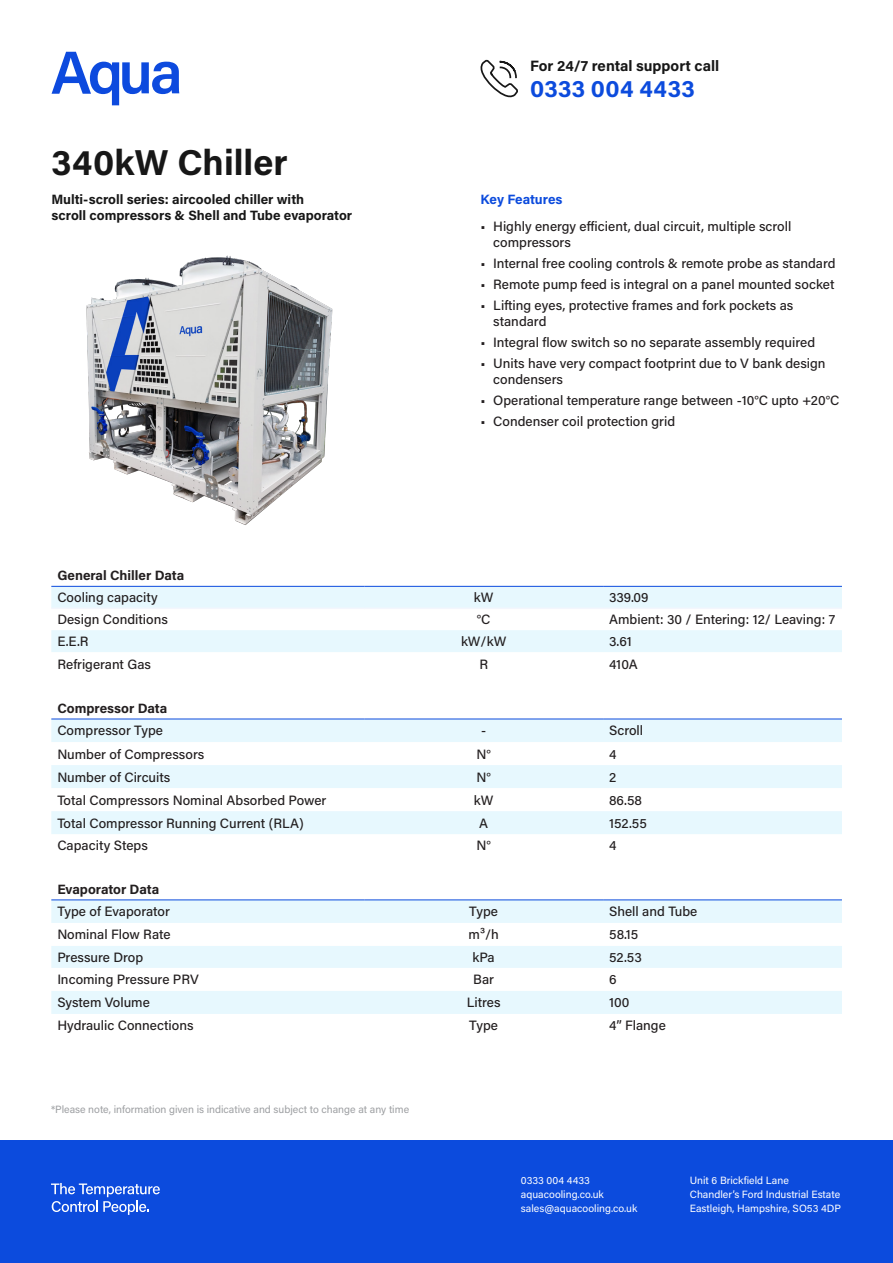
<style>
.page{position:relative;width:893px;height:1263px;background:#fff}
.page>*{position:absolute;margin:0;border:0;box-sizing:border-box;transform-origin:0 0}
.t1{font:700 36px "Acumin Pro";color:#171717}
.t2{font:700 24px "Acumin Pro";letter-spacing:.01em;color:#0c4bdd}
.t3{font:700 15px "Acumin Pro";color:#171717}
.t4{font:500 13.5px/16.2px "Acumin Pro";color:#231f20}
.t5{font:700 13.5px "Acumin Pro";color:#171717}
.t6{font:700 13.5px "Acumin Pro";color:#231f20}
.t7{font:700 13.5px "Acumin Pro";color:#0c4bdd}
.t8{font:10.5px "Acumin Pro";color:#fff}
.t9{font:10.5px "Acumin Pro";color:#9d9fa2}
</style>
<div class="page">
<svg style="left:52px;top:52px;width:127px;height:53px"></svg>
<svg style="left:51px;top:587px;width:791px;height:427px"></svg>
<svg style="left:51px;top:697px;width:791px;height:159px"></svg>
<div style="left:51px;top:720px;width:791px;height:114px;background:#e7f8fe"></div>
<svg style="left:51px;top:742px;width:791px;height:69px"></svg>
<hr style="left:51px;top:607px;width:313px;height:2px;background:#f3f6fd">
<hr style="left:364px;top:607px;width:239px;height:2px;background:#f3f6fd">
<hr style="left:603px;top:607px;width:239px;height:2px;background:#f3f6fd">
<hr style="left:51px;top:719px;width:313px;height:1px;background:#0c4bdd">
<hr style="left:364px;top:719px;width:239px;height:1px;background:#0c4bdd">
<hr style="left:603px;top:719px;width:239px;height:1px;background:#0c4bdd">
<hr style="left:51px;top:586px;width:313px;height:1px;background:#0c4bdd">
<hr style="left:364px;top:586px;width:239px;height:1px;background:#0c4bdd">
<hr style="left:603px;top:586px;width:239px;height:1px;background:#0c4bdd">
<hr style="left:51px;top:899px;width:313px;height:1px;background:#0c4bdd">
<hr style="left:364px;top:899px;width:239px;height:1px;background:#0c4bdd">
<hr style="left:603px;top:899px;width:239px;height:1px;background:#0c4bdd">
<div style="left:0;top:1140px;width:893px;height:123px;background:#0c4bdd"></div>
<svg style="left:480px;top:59px;width:38px;height:39px"></svg>
<img style="left:86px;top:255px;width:247px;height:270px">
<svg style="left:51px;top:1183px;width:109px;height:32px"></svg>
<p class="t1" style="left:51px;top:137px;width:238px">340kW Chiller</p>
<p class="t5" style="left:52px;top:189px;width:254px">Multi-scroll series: aircooled chiller with</p>
<p class="t5" style="left:52px;top:206px;width:302px">scroll compressors &amp; Shell and Tube evaporator</p>
<p class="t3" style="left:530px;top:55px;width:191px">For 24/7 rental support call</p>
<p class="t2" style="left:530px;top:72px;width:166px">0333 004 4433</p>
<p class="t7" style="left:480px;top:189px;width:84px">Key Features</p>
<p class="t4" style="left:493px;top:217px;width:300px;text-indent:-13px">• Highly energy efficient, dual circuit, multiple scroll compressors</p>
<p class="t4" style="left:480px;top:254px;width:357px">• Internal free cooling controls &amp; remote probe as standard</p>
<p class="t4" style="left:480px;top:275px;width:355px">• Remote pump feed is integral on a panel mounted socket</p>
<p class="t4" style="left:493px;top:296px;width:302px;text-indent:-13px">• Lifting eyes, protective frames and fork pockets as standard</p>
<p class="t4" style="left:480px;top:334px;width:336px">• Integral flow switch so no separate assembly required</p>
<p class="t4" style="left:493px;top:355px;width:334px;text-indent:-13px">• Units have very compact footprint due to V bank design condensers</p>
<p class="t4" style="left:480px;top:392px;width:361px">• Operational temperature range between -10°C upto +20°C</p>
<p class="t4" style="left:480px;top:413px;width:196px">• Condenser coil protection grid</p>
<p class="t6" style="left:57px;top:566px;width:128px">General Chiller Data</p>
<p class="t4" style="left:57px;top:589px;width:102px">Cooling capacity</p>
<p class="t4" style="left:474px;top:589px;width:21px">kW</p>
<p class="t4" style="left:609px;top:589px;width:41px">339.09</p>
<p class="t4" style="left:57px;top:611px;width:112px">Design Conditions</p>
<p class="t4" style="left:477px;top:611px;width:15px">°C</p>
<p class="t4" style="left:609px;top:611px;width:227px">Ambient: 30 / Entering: 12/ Leaving: 7</p>
<p class="t4" style="left:57px;top:633px;width:33px">E.E.R</p>
<p class="t4" style="left:461px;top:633px;width:47px">kW/kW</p>
<p class="t4" style="left:609px;top:633px;width:24px">3.61</p>
<p class="t4" style="left:57px;top:655px;width:95px">Refrigerant Gas</p>
<p class="t4" style="left:479px;top:655px;width:10px">R</p>
<p class="t4" style="left:609px;top:655px;width:30px">410A</p>
<p class="t6" style="left:57px;top:699px;width:111px">Compressor Data</p>
<p class="t4" style="left:57px;top:722px;width:107px">Compressor Type</p>
<p class="t4" style="left:481px;top:722px;width:7px">-</p>
<p class="t4" style="left:609px;top:722px;width:36px">Scroll</p>
<p class="t4" style="left:57px;top:745px;width:149px">Number of Compressors</p>
<p class="t4" style="left:476px;top:745px;width:16px">N°</p>
<p class="t4" style="left:609px;top:745px;width:9px">4</p>
<p class="t4" style="left:57px;top:768px;width:115px">Number of Circuits</p>
<p class="t4" style="left:476px;top:768px;width:16px">N°</p>
<p class="t4" style="left:609px;top:768px;width:9px">2</p>
<p class="t4" style="left:57px;top:791px;width:271px">Total Compressors Nominal Absorbed Power</p>
<p class="t4" style="left:474px;top:791px;width:21px">kW</p>
<p class="t4" style="left:609px;top:791px;width:35px">86.58</p>
<p class="t4" style="left:57px;top:814px;width:248px">Total Compressor Running Current (RLA)</p>
<p class="t4" style="left:479px;top:814px;width:10px">A</p>
<p class="t4" style="left:609px;top:814px;width:39px">152.55</p>
<p class="t4" style="left:57px;top:837px;width:92px">Capacity Steps</p>
<p class="t4" style="left:476px;top:837px;width:16px">N°</p>
<p class="t4" style="left:609px;top:837px;width:9px">4</p>
<p class="t6" style="left:57px;top:880px;width:103px">Evaporator Data</p>
<p class="t4" style="left:57px;top:903px;width:114px">Type of Evaporator</p>
<p class="t4" style="left:469px;top:903px;width:30px">Type</p>
<p class="t4" style="left:609px;top:903px;width:90px">Shell and Tube</p>
<p class="t4" style="left:57px;top:926px;width:115px">Nominal Flow Rate</p>
<p class="t4" style="left:468px;top:926px;width:32px">m³/h</p>
<p class="t4" style="left:609px;top:926px;width:31px">58.15</p>
<p class="t4" style="left:57px;top:948px;width:87px">Pressure Drop</p>
<p class="t4" style="left:473px;top:948px;width:24px">kPa</p>
<p class="t4" style="left:609px;top:948px;width:34px">52.53</p>
<p class="t4" style="left:57px;top:971px;width:143px">Incoming Pressure PRV</p>
<p class="t4" style="left:473px;top:971px;width:22px">Bar</p>
<p class="t4" style="left:609px;top:971px;width:9px">6</p>
<p class="t4" style="left:57px;top:994px;width:94px">System Volume</p>
<p class="t4" style="left:467px;top:994px;width:35px">Litres</p>
<p class="t4" style="left:609px;top:994px;width:22px">100</p>
<p class="t4" style="left:57px;top:1017px;width:138px">Hydraulic Connections</p>
<p class="t4" style="left:469px;top:1017px;width:30px">Type</p>
<p class="t4" style="left:609px;top:1017px;width:58px">4” Flange</p>
<p class="t9" style="left:51px;top:1102px;width:360px">*Please note, information given is indicative and subject to change at any time</p>
<p class="t8" style="left:521px;top:1173px;width:70px">0333 004 4433</p>
<p class="t8" style="left:521px;top:1187px;width:84px">aquacooling.co.uk</p>
<p class="t8" style="left:521px;top:1201px;width:118px">sales@aquacooling.co.uk</p>
<p class="t8" style="left:690px;top:1173px;width:101px">Unit 6 Brickfield Lane</p>
<p class="t8" style="left:690px;top:1187px;width:152px">Chandler’s Ford Industrial Estate</p>
<p class="t8" style="left:690px;top:1201px;width:153px">Eastleigh, Hampshire, SO53 4DP</p>
</div>
